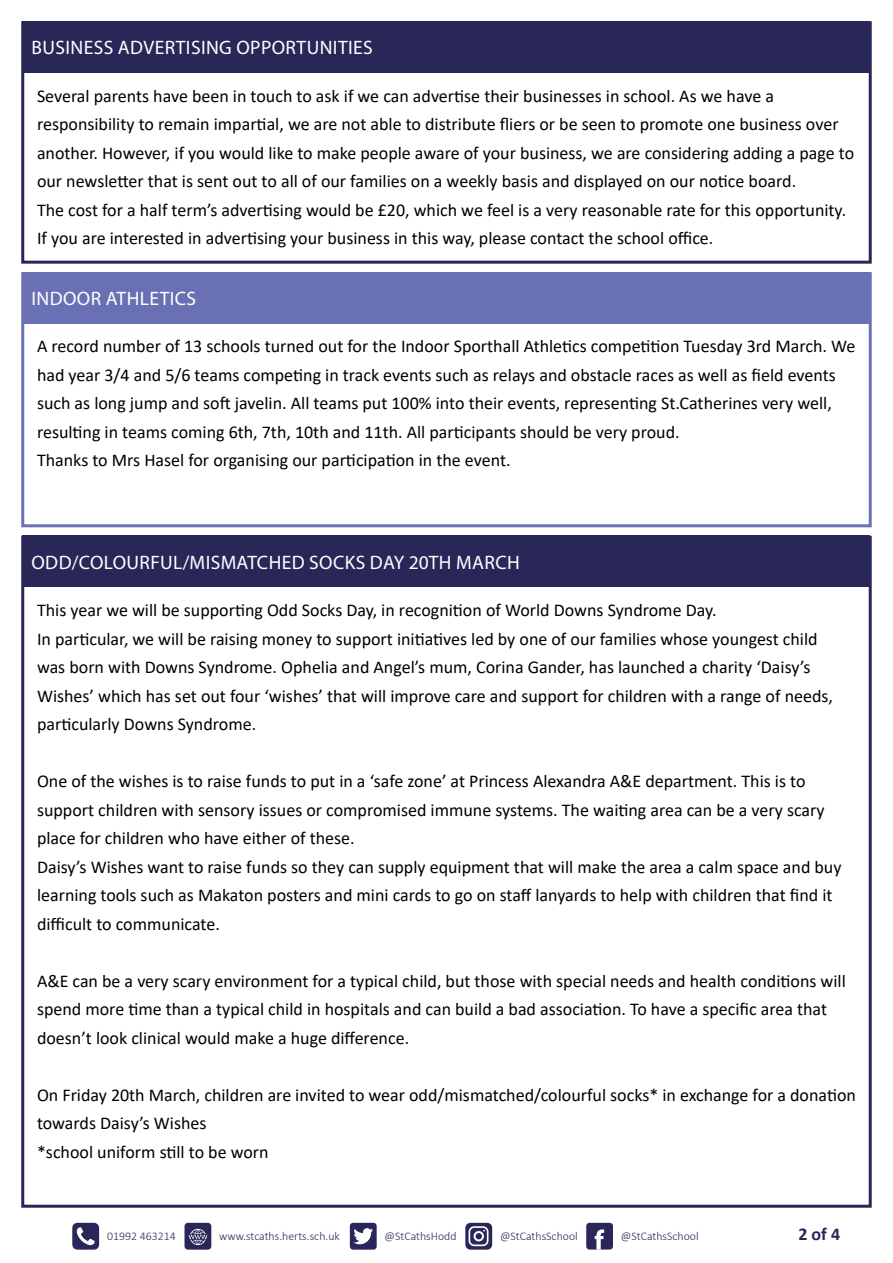
<style>
.page{position:relative;width:893px;height:1263px;background:#fff}
.page>*{position:absolute;margin:0;border:0;box-sizing:border-box;transform-origin:0 0}
.t1{font:19.5px "Myriad Pro";letter-spacing:.02em;color:#fff}
.t2{font:18px/28.5px "Calibri";color:#000}
.t3{font:700 18px "Calibri";color:#292758}
.t4{font:300 11.85px "Calibri";color:#292759}
</style>
<div class="page">
<div style="left:586px;top:1223px;width:27px;height:26px;background:#292759;border-radius:3px"></div>
<svg style="left:595px;top:1229px;width:9px;height:20px"></svg>
<div style="left:350px;top:1223px;width:27px;height:26px;background:#292759;border-radius:3px"></div>
<svg style="left:353px;top:1228px;width:20px;height:16px"></svg>
<svg style="left:72px;top:1223px;width:27px;height:26px"></svg>
<div style="left:184px;top:1223px;width:27px;height:26px;background:#292759;border-radius:4px"></div>
<svg style="left:189px;top:1229px;width:18px;height:16px"></svg>
<svg style="left:465px;top:1223px;width:27px;height:26px"></svg>
<div style="left:21px;top:21px;width:851px;height:243px;border:3px solid #292758"></div>
<div style="left:21px;top:272px;width:851px;height:255px;border:3px solid #6a70b4"></div>
<div style="left:23px;top:21px;width:847px;height:51px;background:#292758"></div>
<div style="left:23px;top:536px;width:847px;height:51px;background:#292758"></div>
<div style="left:23px;top:272px;width:847px;height:51px;background:#6a70b4"></div>
<p class="t1" style="left:31px;top:36px;width:343px">BUSINESS ADVERTISING OPPORTUNITIES</p>
<p class="t2" style="left:37px;top:81px;width:819px">Several parents have been in touch to ask if we can advertise their businesses in school. As we have a responsibility to remain impartial, we are not able to distribute fliers or be seen to promote one business over another. However, if you would like to make people aware of your business, we are considering adding a page to our newsletter that is sent out to all of our families on a weekly basis and displayed on our notice board.<br>The cost for a half term’s advertising would be £20, which we feel is a very reasonable rate for this opportunity.<br>If you are interested in advertising your business in this way, please contact the school office.</p>
<p class="t1" style="left:31px;top:286px;width:166px">INDOOR ATHLETICS</p>
<p class="t2" style="left:37px;top:332px;width:820px">A record number of 13 schools turned out for the Indoor Sporthall Athletics competition Tuesday 3rd March. We had year 3/4 and 5/6 teams competing in track events such as relays and obstacle races as well as field events such as long jump and soft javelin. All teams put 100% into their events, representing St.Catherines very well, resulting in teams coming 6th, 7th, 10th and 11th. All participants should be very proud.<br>Thanks to Mrs Hasel for organising our participation in the event.</p>
<p class="t1" style="left:31px;top:550px;width:490px">ODD/COLOURFUL/MISMATCHED SOCKS DAY 20TH MARCH</p>
<p class="t2" style="left:37px;top:595px;width:797px">This year we will be supporting Odd Socks Day, in recognition of World Downs Syndrome Day.<br>In particular, we will be raising money to support initiatives led by one of our families whose youngest child was born with Downs Syndrome. Ophelia and Angel’s mum, Corina Gander, has launched a charity ‘Daisy’s Wishes’ which has set out four ‘wishes’ that will improve care and support for children with a range of needs, particularly Downs Syndrome.</p>
<p class="t2" style="left:37px;top:766px;width:806px">One of the wishes is to raise funds to put in a ‘safe zone’ at Princess Alexandra A&amp;E department. This is to support children with sensory issues or compromised immune systems. The waiting area can be a very scary place for children who have either of these.<br>Daisy’s Wishes want to raise funds so they can supply equipment that will make the area a calm space and buy learning tools such as Makaton posters and mini cards to go on staff lanyards to help with children that find it difficult to communicate.</p>
<p class="t2" style="left:37px;top:966px;width:810px">A&amp;E can be a very scary environment for a typical child, but those with special needs and health conditions will spend more time than a typical child in hospitals and can build a bad association. To have a specific area that doesn’t look clinical would make a huge difference.</p>
<p class="t2" style="left:37px;top:1080px;width:820px">On Friday 20th March, children are invited to wear odd/mismatched/colourful socks* in exchange for a donation towards Daisy’s Wishes<br>*school uniform still to be worn</p>
<p class="t4" style="left:107px;top:1228px;width:70px">01992 463214</p>
<p class="t4" style="left:219px;top:1228px;width:122px">www.stcaths.herts.sch.uk</p>
<p class="t4" style="left:385px;top:1228px;width:74px">@StCathsHodd</p>
<p class="t4" style="left:500px;top:1228px;width:79px">@StCathsSchool</p>
<p class="t4" style="left:621px;top:1228px;width:79px">@StCathsSchool</p>
<p class="t3" style="left:798px;top:1221px;width:43px">2 of 4</p>
</div>
